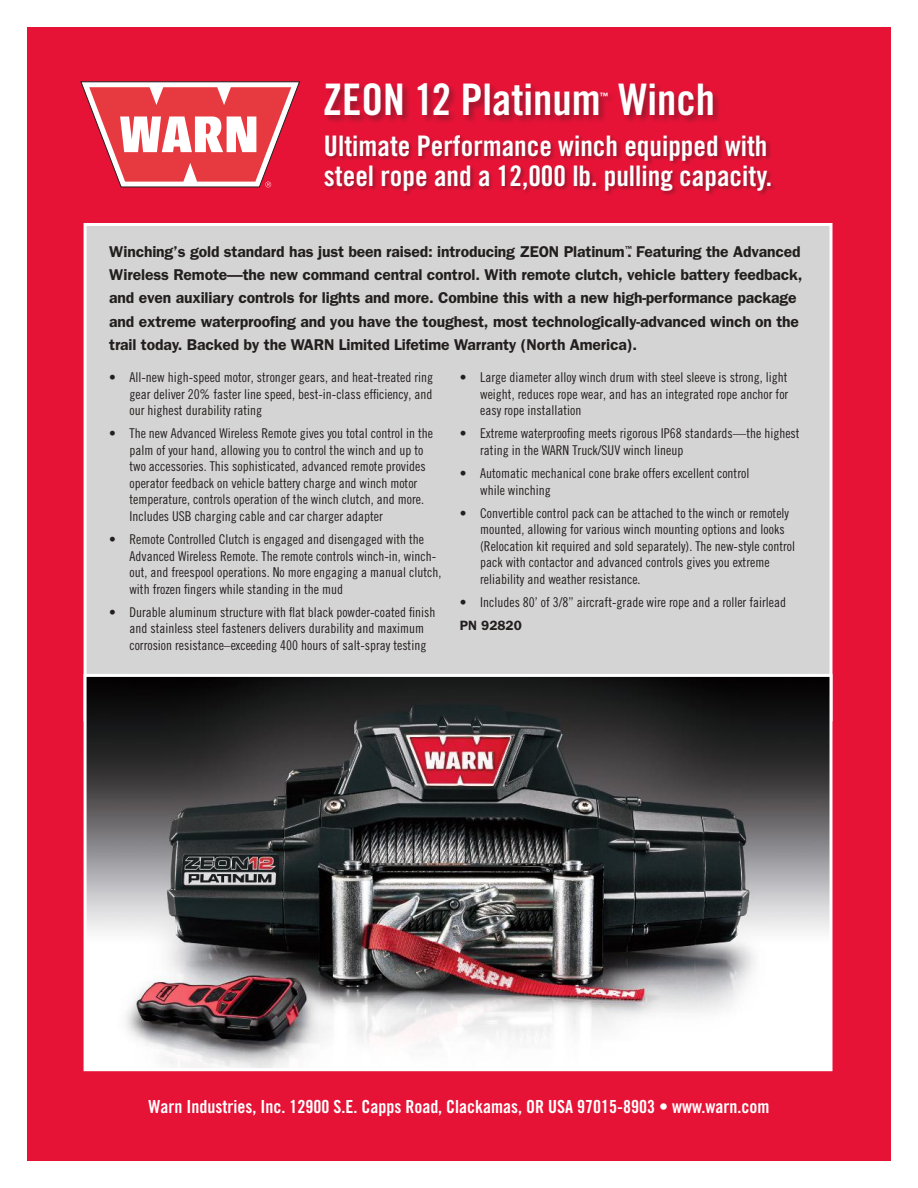
<style>
.page{position:relative;width:918px;height:1188px;background:#fff}
.page>*{position:absolute;margin:0;border:0;box-sizing:border-box;transform-origin:0 0}
.t1{font:43.5px "Trade Gothic Bold Cond Twenty";color:#fff}
.t2{font:28.35px/30px "Trade Gothic Bold Cond Twenty";color:#fff}
.t3{font:18px "Trade Gothic Bold Cond Twenty";color:#fff}
.t4{font:600 15.75px/23.4px "Franklin Gothic";letter-spacing:-.01em;color:#241f1f}
.t5{font:13.5px/16.5px "Trade Gothic Cond Eighteen";color:#241f1f}
.t6{font:600 13.5px "Franklin Gothic";color:#241f1f}
.t7{font:8.7px "Trade Gothic Bold Cond Twenty";color:#fff}
</style>
<div class="page">
<div style="left:27px;top:27px;width:864px;height:1134px;background:#e71337"></div>
<div style="left:323px;top:82px;width:398px;height:43px;background:#241f1f;opacity:.4"></div>
<div style="left:323px;top:134px;width:453px;height:62px;background:#241f1f;opacity:.4"></div>
<div style="left:84px;top:223px;width:748px;height:498px;background:#d5d4d5;border:3px solid #fff"></div>
<img style="left:88px;top:678px;width:740px;height:389px">
<div style="left:84px;top:674px;width:748px;height:397px;border:3px solid #fff"></div>
<svg style="left:80px;top:81px;width:221px;height:107px"></svg>
<h1 class="t1" style="left:323px;top:73px;width:394px">ZEON 12 Platinum Winch</h1>
<p class="t7" style="left:600px;top:91px;width:10px">™</p>
<h2 class="t2" style="left:324px;top:131px;width:450px">Ultimate Performance winch equipped with steel rope and a 12,000 lb. pulling capacity.</h2>
<p class="t4" style="left:109px;top:239px;width:695px">Winching’s gold standard has just been raised: introducing ZEON Platinum<sup>™</sup>. Featuring the Advanced Wireless Remote—the new command central control. With remote clutch, vehicle battery feedback, and even auxiliary controls for lights and more. Combine this with a new high-performance package and extreme waterproofing and you have the toughest, most technologically-advanced winch on the trail today. Backed by the WARN Limited Lifetime Warranty (North America).</p>
<p class="t5" style="left:129px;top:369px;width:305px;text-align:justify;text-indent:-20px">• All-new high-speed motor, stronger gears, and heat-treated ring gear deliver 20% faster line speed, best-in-class efficiency, and our highest durability rating</p>
<p class="t5" style="left:129px;top:425px;width:305px;text-indent:-20px">• The new Advanced Wireless Remote gives you total control in the palm of your hand, allowing you to control the winch and up to two accessories. This sophisticated, advanced remote provides operator feedback on vehicle battery charge and winch motor temperature, controls operation of the winch clutch, and more.<br>Includes USB charging cable and car charger adapter</p>
<p class="t5" style="left:129px;top:531px;width:313px;text-indent:-20px">• Remote Controlled Clutch is engaged and disengaged with the Advanced Wireless Remote. The remote controls winch-in, winch&shy;out, and freespool operations. No more engaging a manual clutch, with frozen fingers while standing in the mud</p>
<p class="t5" style="left:129px;top:604px;width:307px;text-indent:-20px">• Durable aluminum structure with flat black powder-coated finish and stainless steel fasteners delivers durability and maximum corrosion resistance–exceeding 400 hours of salt-spray testing</p>
<p class="t5" style="left:480px;top:369px;width:310px;text-align:justify;text-indent:-20px">• Large diameter alloy winch drum with steel sleeve is strong, light weight, reduces rope wear, and has an integrated rope anchor for easy rope installation</p>
<p class="t5" style="left:480px;top:425px;width:321px;text-indent:-20px">• Extreme waterproofing meets rigorous IP68 standards—the highest rating in the WARN Truck/SUV winch lineup</p>
<p class="t5" style="left:480px;top:465px;width:271px;text-indent:-20px">• Automatic mechanical cone brake offers excellent control while winching</p>
<p class="t5" style="left:480px;top:505px;width:316px;text-indent:-20px">• Convertible control pack can be attached to the winch or remotely mounted, allowing for various winch mounting options and looks (Relocation kit required and sold separately). The new-style control pack with contactor and advanced controls gives you extreme reliability and weather resistance.</p>
<p class="t5" style="left:460px;top:594px;width:328px">• Includes 80’ of 3/8” aircraft-grade wire rope and a roller fairlead</p>
<p class="t6" style="left:460px;top:618px;width:63px">PN 92820</p>
<h3 class="t3" style="left:149px;top:1096px;width:622px">Warn Industries, Inc. 12900 S.E. Capps Road, Clackamas, OR USA 97015-8903 • www.warn.com</h3>
</div>
